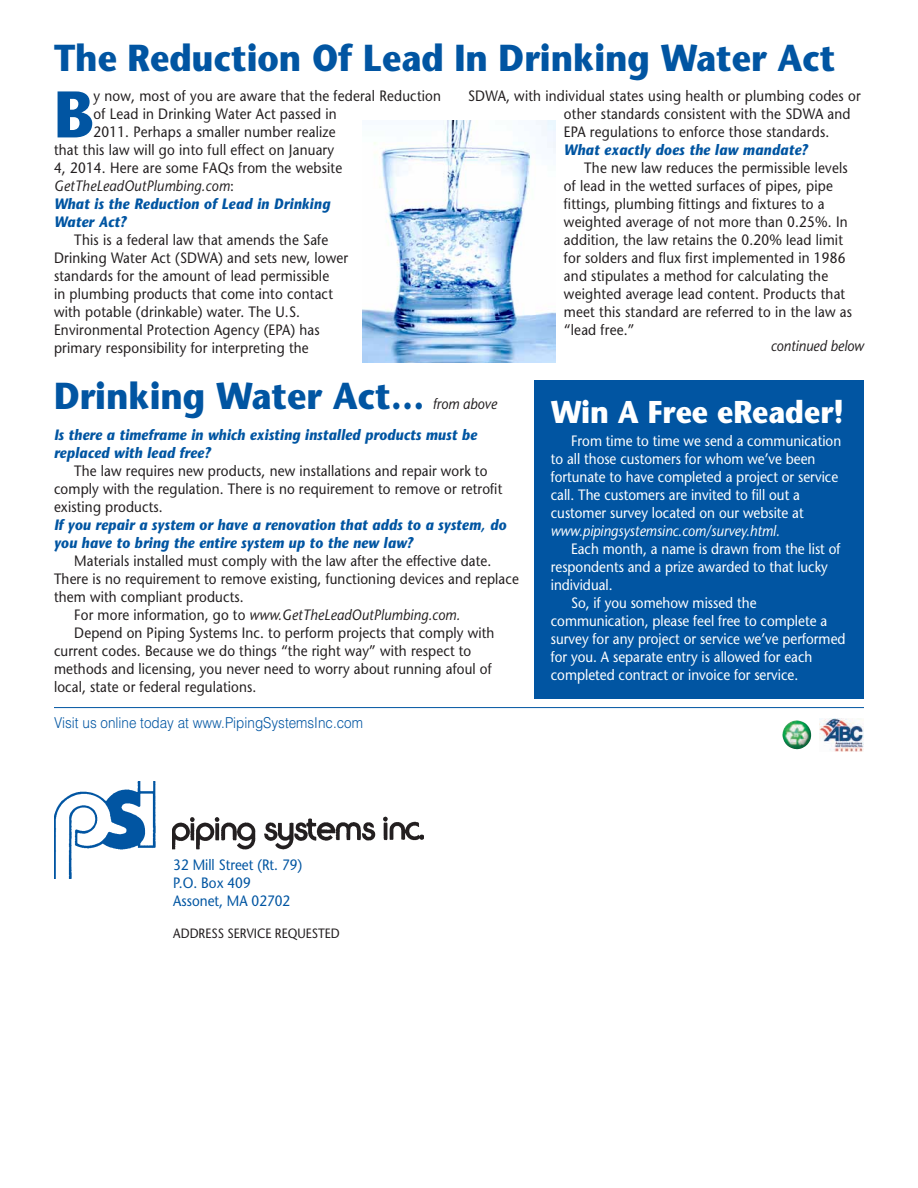
<style>
.page{position:relative;width:918px;height:1188px;background:#fff}
.page>*{position:absolute;margin:0;border:0;box-sizing:border-box;transform-origin:0 0}
.t1{font:700 65.7px "Stone Sans Std";color:#0155a2;scale:.9 1}
.t2{font:700 37.5px "Stone Sans Std";color:#0155a2;scale:.9 1}
.t3{font:700 31.5px "Stone Sans Std";color:#fff;scale:.9 1}
.t4{font:500 15px/18px "Stone Sans Std";letter-spacing:.015em;color:#231f20;scale:.9 1}
.t5{font:500 15px/18px "Stone Sans Std";color:#fff;scale:.9 1}
.t6{font:italic 700 15px/18px "Stone Sans Std";letter-spacing:.01em;color:#0155a2;scale:.9 1}
.t7{font:italic 500 15px "Stone Sans Std";letter-spacing:.01em;color:#231f20;scale:.9 1}
.t8{font:500 15px/18px "Stone Sans Std";color:#0155a2;scale:.9 1}
.t9{font:300 15px "Helvetica LT Std";color:#0155a2;scale:.9 1}
.t10{font:italic 500 15px "Stone Sans Std";color:#fff;scale:.9 1}
.t11{font:500 13.5px "Stone Sans Std";color:#231f20;scale:.9 1}
.s1{font-style:normal}
</style>
<div class="page">
<img style="left:54px;top:781px;width:101px;height:98px">
<img style="left:172px;top:817px;width:252px;height:32px">
<img style="left:819px;top:718px;width:45px;height:34px">
<img style="left:782px;top:720px;width:29px;height:29px">
<hr style="left:54px;top:707px;width:810px;height:1px;background:#0155a2">
<img style="left:363px;top:121px;width:192px;height:241px">
<div style="left:535px;top:380px;width:329px;height:319px;background:#0155a2"></div>
<h2 class="t2" style="left:54px;top:36px;width:870px">The Reduction Of Lead In Drinking Water Act</h2>
<h1 class="t1" style="left:54px;top:75px;width:45px">B</h1>
<p class="t4" style="left:94px;top:87px;width:388px">y now, most of you are aware that the federal Reduction</p>
<p class="t4" style="left:94px;top:105px;width:272px">of Lead in Drinking Water Act passed in</p>
<p class="t4" style="left:94px;top:123px;width:271px">2011. Perhaps a smaller number realize</p>
<p class="t4" style="left:54px;top:141px;width:313px">that this law will go into full effect on January</p>
<p class="t4" style="left:54px;top:159px;width:322px">4, 2014. Here are some FAQs from the website</p>
<p class="t7" style="left:54px;top:177px;width:201px">GetTheLeadOutPlumbing.com<span class="s1">:</span></p>
<p class="t6" style="left:54px;top:195px;width:308px">What is the Reduction of Lead in Drinking</p>
<p class="t6" style="left:54px;top:213px;width:82px">Water Act?</p>
<p class="t4" style="left:54px;top:231px;width:329px;text-indent:20px">This is a federal law that amends the Safe Drinking Water Act (SDWA) and sets new, lower standards for the amount of lead permissible<br>in plumbing products that come into contact with potable (drinkable) water. The U.S.<br>Environmental Protection Agency (EPA) has primary responsibility for interpreting the</p>
<p class="t4" style="left:564px;top:87px;width:331px;text-indent:-96px">SDWA, with individual states using health or plumbing codes or other standards consistent with the SDWA and<br>EPA regulations to enforce those standards.</p>
<p class="t6" style="left:564px;top:141px;width:273px">What exactly does the law mandate?</p>
<p class="t4" style="left:564px;top:159px;width:322px;text-indent:20px">The new law reduces the permissible levels of lead in the wetted surfaces of pipes, pipe fittings, plumbing fittings and fixtures to a weighted average of not more than 0.25%. In addition, the law retains the 0.20% lead limit for solders and flux first implemented in 1986 and stipulates a method for calculating the weighted average lead content. Products that meet this standard are referred to in the law as “lead free.”</p>
<p class="t7" style="left:771px;top:337px;width:105px">continued below</p>
<h2 class="t2" style="left:54px;top:373px;width:413px">Drinking Water Act…</h2>
<p class="t7" style="left:433px;top:395px;width:73px">from above</p>
<p class="t6" style="left:54px;top:426px;width:472px">Is there a timeframe in which existing installed products must be replaced with lead free?</p>
<p class="t4" style="left:54px;top:462px;width:500px;text-indent:20px">The law requires new products, new installations and repair work to comply with the regulation. There is no requirement to remove or retrofit existing products.</p>
<p class="t6" style="left:54px;top:516px;width:504px">If you repair a system or have a renovation that adds to a system, do you have to bring the entire system up to the new law?</p>
<p class="t4" style="left:74px;top:552px;width:465px">Materials installed must comply with the law after the effective date.</p>
<p class="t4" style="left:54px;top:570px;width:518px">There is no requirement to remove existing, functioning devices and replace</p>
<p class="t4" style="left:54px;top:588px;width:212px">them with compliant products.</p>
<p class="t7" style="left:74px;top:606px;width:430px"><span class="s1">For more information, go to</span> www.GetTheLeadOutPlumbing.com.</p>
<p class="t4" style="left:74px;top:624px;width:468px">Depend on Piping Systems Inc. to perform projects that comply with</p>
<p class="t4" style="left:54px;top:642px;width:465px">current codes. Because we do things “the right way” with respect to</p>
<p class="t4" style="left:54px;top:660px;width:488px">methods and licensing, you never need to worry about running afoul of</p>
<p class="t4" style="left:54px;top:678px;width:226px">local, state or federal regulations.</p>
<p class="t9" style="left:54px;top:713px;width:345px">Visit us online today at www.PipingSystemsInc.com</p>
<h3 class="t3" style="left:551px;top:394px;width:327px">Win A Free eReader!</h3>
<p class="t5" style="left:551px;top:432px;width:324px;text-indent:20px">From time to time we send a communication to all those customers for whom we’ve been fortunate to have completed a project or service call. The customers are invited to fill out a customer survey located on our website at</p>
<p class="t10" style="left:551px;top:522px;width:256px">www.pipingsystemsinc.com/survey.html.</p>
<p class="t5" style="left:571px;top:540px;width:301px">Each month, a name is drawn from the list of</p>
<p class="t5" style="left:551px;top:558px;width:309px">respondents and a prize awarded to that lucky</p>
<p class="t5" style="left:551px;top:576px;width:70px">individual.</p>
<p class="t5" style="left:571px;top:594px;width:208px">So, if you somehow missed the</p>
<p class="t5" style="left:551px;top:612px;width:309px">communication, please feel free to complete a</p>
<p class="t5" style="left:551px;top:630px;width:329px">survey for any project or service we’ve performed</p>
<p class="t5" style="left:551px;top:648px;width:292px">for you. A separate entry is allowed for each</p>
<p class="t5" style="left:551px;top:666px;width:277px">completed contract or invoice for service.</p>
<p class="t8" style="left:173px;top:855px;width:145px">32 Mill Street (Rt. 79)<br>P.O. Box 409<br>Assonet, MA 02702</p>
<p class="t11" style="left:173px;top:925px;width:187px">ADDRESS SERVICE REQUESTED</p>
</div>
